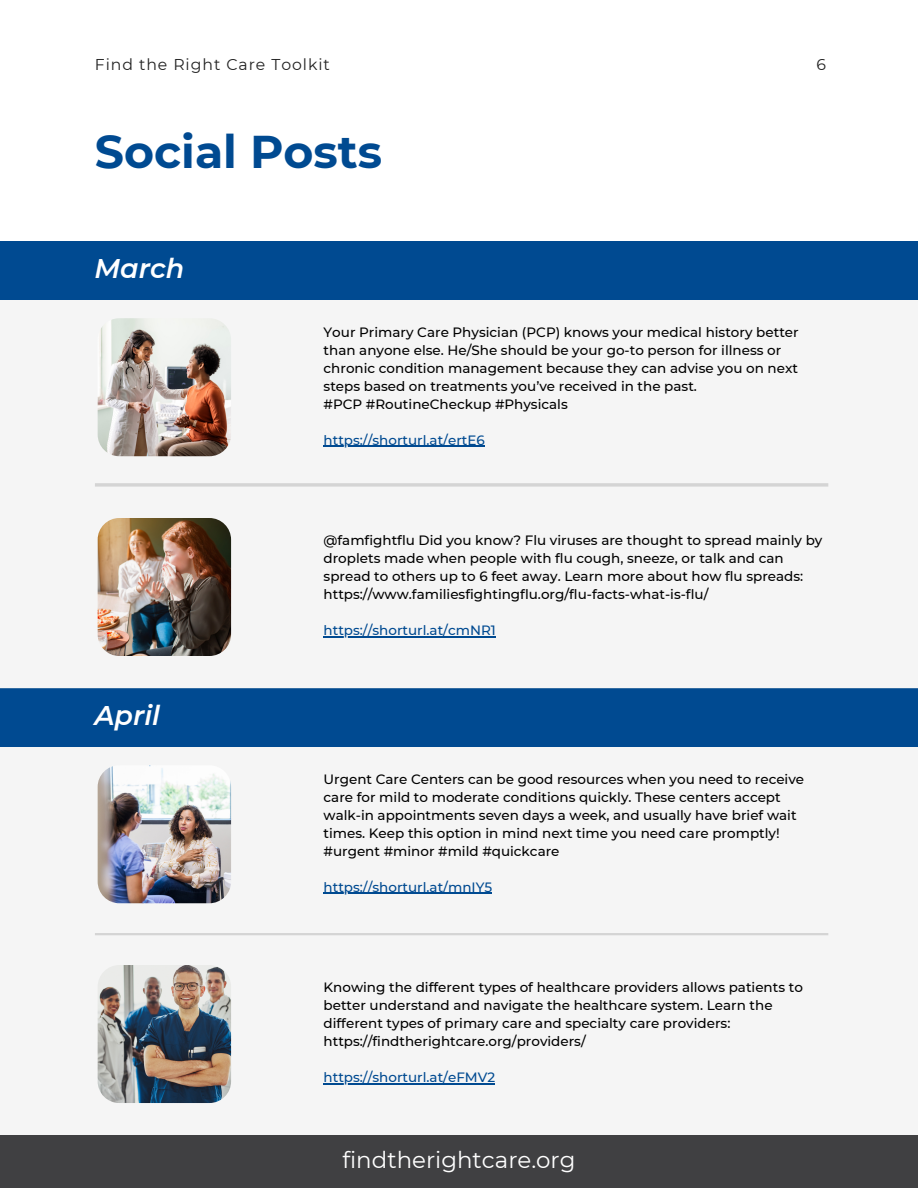
<style>
.page{position:relative;width:918px;height:1188px;background:#fff}
.page>*{position:absolute;margin:0;border:0;box-sizing:border-box;transform-origin:0 0}
.t1{font:700 45.75px "Montserrat";color:#004a91}
.t2{font:italic 600 27px "Montserrat";color:#fff}
.t3{font:22.95px "Montserrat";color:#fff}
.t4{font:15.6px "Montserrat";letter-spacing:.06em;color:#222}
.t5{font:500 13.5px/18px "Montserrat";color:#000}
.t6{font:500 13.5px "Montserrat";color:#004a91}
</style>
<div class="page">
<div style="left:0;top:1135px;width:918px;height:53px;background:#404042"></div>
<div style="left:0;top:241px;width:918px;height:59px;background:#004a91"></div>
<div style="left:0;top:688px;width:918px;height:59px;background:#004a91"></div>
<div style="left:0;top:300px;width:918px;height:388px;background:#f5f5f5"></div>
<div style="left:0;top:747px;width:918px;height:388px;background:#f5f5f5"></div>
<img style="left:97px;top:318px;width:134px;height:139px">
<img style="left:97px;top:765px;width:135px;height:139px">
<img style="left:97px;top:518px;width:135px;height:138px">
<img style="left:97px;top:965px;width:135px;height:138px">
<hr style="left:95px;top:933px;width:733px;height:2px;background:#d4d4d4">
<hr style="left:95px;top:483px;width:733px;height:4px;background:#d4d4d4">
<hr style="left:324px;top:446px;width:161px;height:1px;background:#004a91">
<hr style="left:324px;top:893px;width:168px;height:1px;background:#004a91">
<hr style="left:324px;top:637px;width:172px;height:1px;background:#004a91">
<hr style="left:324px;top:1084px;width:171px;height:1px;background:#004a91">
<p class="t4" style="left:95px;top:55px;width:236px">Find the Right Care Toolkit</p>
<p class="t4" style="left:817px;top:55px;width:11px">6</p>
<h1 class="t1" style="left:95px;top:124px;width:289px">Social Posts</h1>
<h2 class="t2" style="left:94px;top:252px;width:91px">March</h2>
<h2 class="t2" style="left:94px;top:699px;width:67px">April</h2>
<p class="t5" style="left:324px;top:323px;width:477px">Your Primary Care Physician (PCP) knows your medical history better than anyone else. He/She should be your go-to person for illness or chronic condition management because they can advise you on next steps based on treatments you’ve received in the past.<br>#PCP #RoutineCheckup #Physicals</p>
<p class="t6" style="left:324px;top:432px;width:163px">https://shorturl.at/ertE6</p>
<p class="t5" style="left:324px;top:532px;width:500px">@famfightflu Did you know? Flu viruses are thought to spread mainly by droplets made when people with flu cough, sneeze, or talk and can spread to others up to 6 feet away. Learn more about how flu spreads: https://www.familiesfightingflu.org/flu-facts-what-is-flu/</p>
<p class="t6" style="left:324px;top:622px;width:174px">https://shorturl.at/cmNR1</p>
<p class="t5" style="left:324px;top:770px;width:482px">Urgent Care Centers can be good resources when you need to receive care for mild to moderate conditions quickly. These centers accept walk-in appointments seven days a week, and usually have brief wait times. Keep this option in mind next time you need care promptly! #urgent #minor #mild #quickcare</p>
<p class="t6" style="left:324px;top:879px;width:170px">https://shorturl.at/mnIY5</p>
<p class="t5" style="left:324px;top:979px;width:481px">Knowing the different types of healthcare providers allows patients to better understand and navigate the healthcare system. Learn the different types of primary care and specialty care providers: https://findtherightcare.org/providers/</p>
<p class="t6" style="left:324px;top:1069px;width:173px">https://shorturl.at/eFMV2</p>
<h3 class="t3" style="left:342px;top:1146px;width:235px">findtherightcare.org</h3>
</div>
